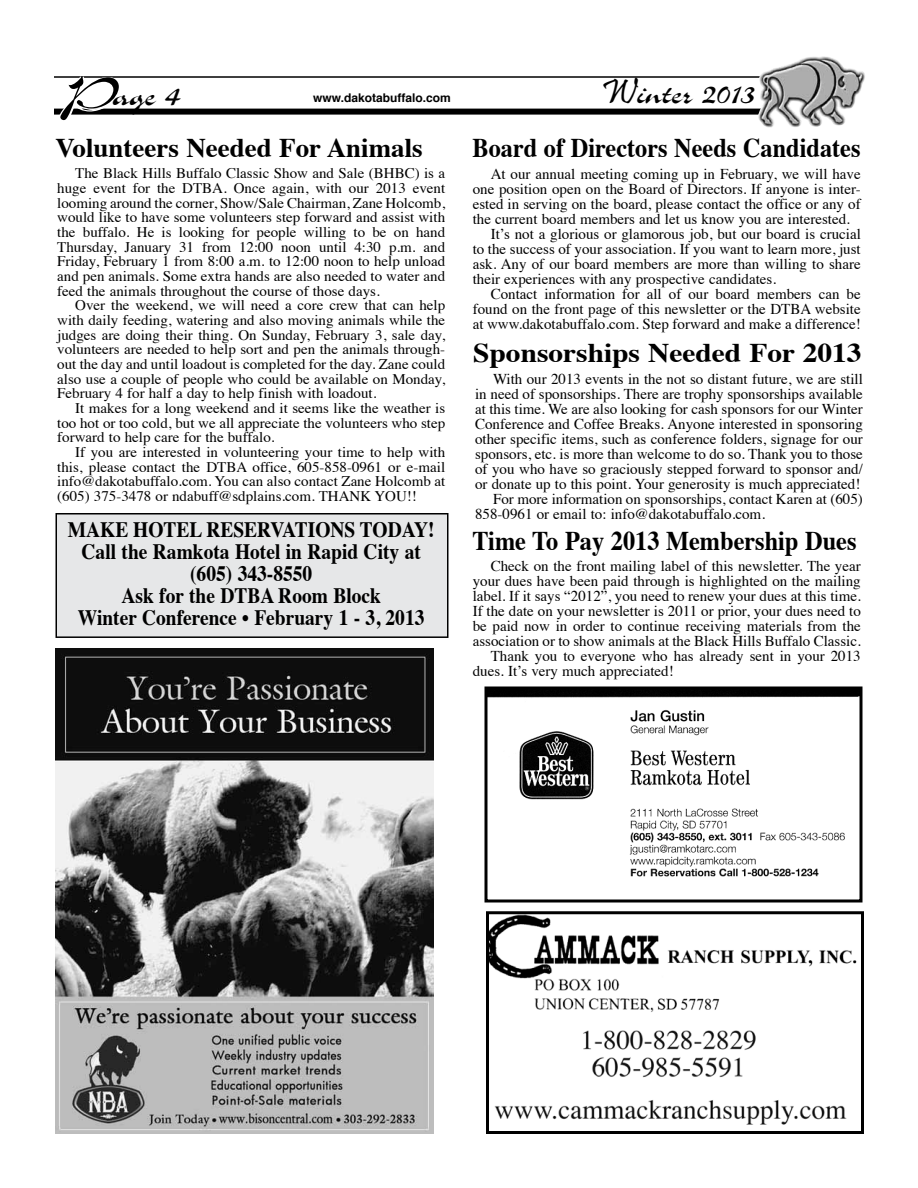
<style>
.page{position:relative;width:918px;height:1188px;background:#fff}
.page>*{position:absolute;margin:0;border:0;box-sizing:border-box;transform-origin:0 0}
.t1{font:36px "Slogan D";color:#000}
.t2{font:700 27px "Times";color:#000;scale:.9 1}
.t3{font:700 27px "Times";color:#000}
.t4{font:700 27px "Times";color:#000;scale:1.09 1}
.t5{font:700 21.9px/21.9px "Times";color:#000;text-align:center;scale:.89 1}
.t6{font:15px "Times";color:#000}
.t7{font:14.7px/14.7px "Times";color:#000;text-align:justify}
.t8{font:700 12px "Helvetica";color:#000}
.s1{font-size:54px;color:#fff}
.s2{font-family:"Pristina Plain"}
</style>
<div class="page">
<hr style="left:54px;top:76px;width:718px;height:2px;background:#000">
<div style="left:54px;top:109px;width:713px;height:6px;background:#000"></div>
<img style="left:757px;top:56px;width:108px;height:71px">
<img style="left:490px;top:915px;width:367px;height:210px">
<div style="left:486px;top:911px;width:378px;height:223px;border:3px solid #000"></div>
<img style="left:488px;top:691px;width:370px;height:186px">
<div style="left:484px;top:687px;width:378px;height:216px;border:3px solid #000"></div>
<img style="left:56px;top:648px;width:378px;height:486px">
<div style="left:56px;top:514px;width:392px;height:123px;background:#e6e7e8"></div>
<div style="left:56px;top:513px;width:392px;height:125px;border:2px solid #000"></div>
<h1 class="t1" style="left:61px;top:74px;width:120px"><span class="s1">P</span>age 4</h1>
<p class="t8" style="left:313px;top:88px;width:139px">www.dakotabuffalo.com</p>
<h2 class="t3" style="left:56px;top:122px;width:369px">Volunteers Needed For Animals</h2>
<p class="t7" style="left:57px;top:165px;width:389px;text-indent:18px">The Black Hills Buffalo Classic Show and Sale (BHBC) is a huge event for the DTBA. Once again, with our 2013 event looming around the corner, Show/Sale Chairman, Zane Holcomb, would like to have some volunteers step forward and assist with the buffalo. He is looking for people willing to be on hand Thursday, January 31 from 12:00 noon until 4:30 p.m. and Friday, February 1 from 8:00 a.m. to 12:00 noon to help unload and pen animals. Some extra hands are also needed to water and feed the animals throughout the course of those days.</p>
<p class="t7" style="left:57px;top:297px;width:389px;text-indent:18px">Over the weekend, we will need a core crew that can help with daily feeding, watering and also moving animals while the judges are doing their thing. On Sunday, February 3, sale day, volunteers are needed to help sort and pen the animals through&shy;out the day and until loadout is completed for the day. Zane could also use a couple of people who could be available on Monday, February 4 for half a day to help finish with loadout.</p>
<p class="t7" style="left:57px;top:399px;width:389px;text-indent:18px">It makes for a long weekend and it seems like the weather is too hot or too cold, but we all appreciate the volunteers who step forward to help care for the buffalo.</p>
<p class="t7" style="left:57px;top:443px;width:390px;text-indent:18px">If you are interested in volunteering your time to help with this, please contact the DTBA office, 605-858-0961 or e-mail info@dakotabuffalo.com. You can also contact Zane Holcomb at (605) 375-3478 or ndabuff@sdplains.com. THANK YOU!!</p>
<h3 class="t5" style="left:68px;top:517px;width:414px">MAKE HOTEL RESERVATIONS TODAY!<br>Call the Ramkota Hotel in Rapid City at (605) 343-8550<br>Ask for the DTBA Room Block<br>Winter Conference • February 1 - 3, 2013</h3>
<h1 class="t1" style="left:601px;top:73px;width:156px"><span class="s2">W</span>inter 2013</h1>
<h2 class="t2" style="left:472px;top:122px;width:433px">Board of Directors Needs Candidates</h2>
<p class="t6" style="left:491px;top:160px;width:372px">At our annual meeting coming up in February, we will have</p>
<p class="t6" style="left:473px;top:175px;width:390px">one position open on the Board of Directors. If anyone is inter-</p>
<p class="t6" style="left:473px;top:190px;width:390px">ested in serving on the board, please contact the office or any of</p>
<p class="t6" style="left:473px;top:205px;width:379px">the current board members and let us know you are interested.</p>
<p class="t6" style="left:491px;top:220px;width:372px">It’s not a glorious or glamorous job, but our board is crucial</p>
<p class="t6" style="left:473px;top:235px;width:390px">to the success of your association. If you want to learn more, just</p>
<p class="t6" style="left:473px;top:250px;width:390px">ask. Any of our board members are more than willing to share</p>
<p class="t6" style="left:473px;top:265px;width:305px">their experiences with any prospective candidates.</p>
<p class="t6" style="left:491px;top:280px;width:372px">Contact information for all of our board members can be</p>
<p class="t6" style="left:473px;top:295px;width:390px">found on the front page of this newsletter or the DTBA website</p>
<p class="t6" style="left:473px;top:310px;width:390px">at www.dakotabuffalo.com. Step forward and make a difference!</p>
<h2 class="t4" style="left:473px;top:327px;width:358px">Sponsorships Needed For 2013</h2>
<p class="t6" style="left:493px;top:365px;width:371px">With our 2013 events in the not so distant future, we are still</p>
<p class="t6" style="left:475px;top:380px;width:389px">in need of sponsorships. There are trophy sponsorships available</p>
<p class="t6" style="left:475px;top:395px;width:389px">at this time. We are also looking for cash sponsors for our Winter</p>
<p class="t6" style="left:475px;top:410px;width:389px">Conference and Coffee Breaks. Anyone interested in sponsoring</p>
<p class="t6" style="left:475px;top:425px;width:389px">other specific items, such as conference folders, signage for our</p>
<p class="t6" style="left:475px;top:440px;width:389px">sponsors, etc. is more than welcome to do so. Thank you to those</p>
<p class="t6" style="left:475px;top:455px;width:389px">of you who have so graciously stepped forward to sponsor and/</p>
<p class="t6" style="left:475px;top:470px;width:387px">or donate up to this point. Your generosity is much appreciated!</p>
<p class="t6" style="left:493px;top:485px;width:371px">For more information on sponsorships, contact Karen at (605)</p>
<p class="t6" style="left:475px;top:500px;width:291px">858-0961 or email to: info@dakotabuffalo.com.</p>
<h2 class="t2" style="left:472px;top:515px;width:428px">Time To Pay 2013 Membership Dues</h2>
<p class="t6" style="left:491px;top:552px;width:372px">Check on the front mailing label of this newsletter. The year</p>
<p class="t6" style="left:473px;top:567px;width:390px">your dues have been paid through is highlighted on the mailing</p>
<p class="t6" style="left:473px;top:582px;width:390px">label. If it says “2012”, you need to renew your dues at this time.</p>
<p class="t6" style="left:473px;top:597px;width:390px">If the date on your newsletter is 2011 or prior, your dues need to</p>
<p class="t6" style="left:473px;top:612px;width:390px">be paid now in order to continue receiving materials from the</p>
<p class="t6" style="left:473px;top:627px;width:390px">association or to show animals at the Black Hills Buffalo Classic.</p>
<p class="t6" style="left:491px;top:642px;width:372px">Thank you to everyone who has already sent in your 2013</p>
<p class="t6" style="left:473px;top:657px;width:203px">dues. It’s very much appreciated!</p>
</div>
